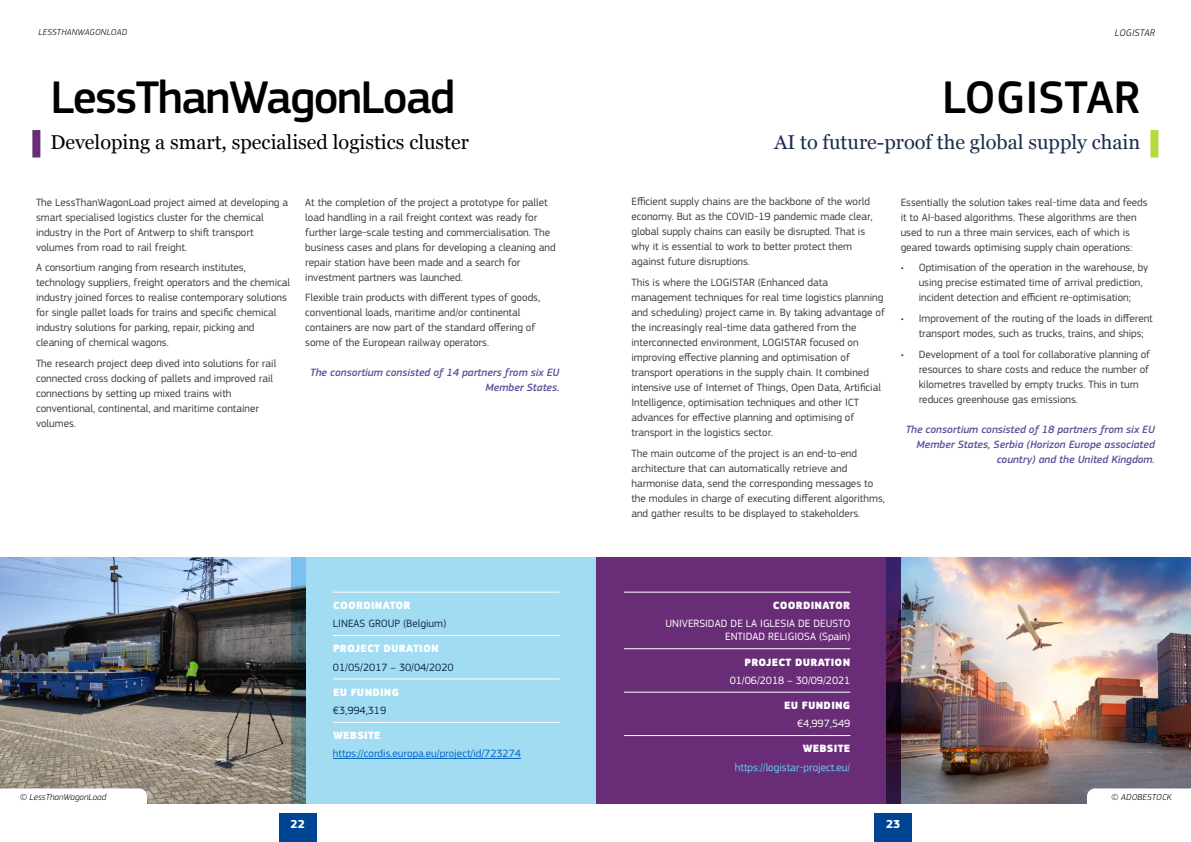
<style>
.page{position:relative;width:1191px;height:842px;background:#fff}
.page>*{position:absolute;margin:0;border:0;box-sizing:border-box;transform-origin:0 0}
.t1{font:500 47.5px "EC Square Sans Pro";letter-spacing:-.035em;color:#000}
.t2{font:500 47.5px "EC Square Sans Pro";color:#000}
.t3{font:20px "Georgia";color:#000}
.t4{font:20px "Georgia";color:#1a2c4c}
.t5{font:700 12px "EC Square Sans Pro";color:#fff}
.t6{font:11px/15px "EC Square Sans Pro";color:#3c3c3b}
.t7{font:italic 500 11px/15px "EC Square Sans Pro";color:#63509c;text-align:right}
.t8{font:900 11px "EC Square Sans Pro Extra";letter-spacing:.02em;color:#fff}
.t9{font:11px/13.2px "EC Square Sans Pro";color:#fff;text-align:right}
.t10{font:11px "EC Square Sans Pro";color:#122b4f}
.t11{font:11px "EC Square Sans Pro";color:#0563c1}
.t12{font:11px "EC Square Sans Pro";color:#70c8f2}
.t13{font:italic 300 10px "EC Square Sans Pro";letter-spacing:.02em;color:#000}
.t14{font:italic 300 9px "EC Square Sans Pro";letter-spacing:.02em;color:#000}
</style>
<div class="page">
<div style="left:874px;top:813px;width:38px;height:29px;background:#004494"></div>
<div style="left:279px;top:813px;width:37px;height:29px;background:#004494"></div>
<div style="left:595px;top:557px;width:305px;height:247px;background:#692d77"></div>
<div style="left:291px;top:557px;width:304px;height:247px;background:#a2dcf2"></div>
<img style="left:886px;top:557px;width:305px;height:247px">
<img style="left:0;top:557px;width:305px;height:247px">
<svg style="left:0;top:788px;width:147px;height:16px"></svg>
<svg style="left:1087px;top:788px;width:104px;height:16px"></svg>
<hr style="left:624px;top:592px;width:226px;height:1px;background:#fff">
<hr style="left:624px;top:648px;width:226px;height:1px;background:#fff">
<hr style="left:624px;top:692px;width:226px;height:1px;background:#fff">
<hr style="left:624px;top:735px;width:226px;height:1px;background:#fff">
<hr style="left:735px;top:771px;width:115px;height:1px;background:#0563c1">
<hr style="left:333px;top:592px;width:226px;height:1px;background:#fff">
<hr style="left:333px;top:635px;width:226px;height:1px;background:#fff">
<hr style="left:333px;top:678px;width:226px;height:1px;background:#fff">
<hr style="left:333px;top:722px;width:226px;height:1px;background:#fff">
<hr style="left:333px;top:758px;width:188px;height:1px;background:#0563c1">
<div style="left:32px;top:130px;width:8px;height:27px;background:#692d77"></div>
<div style="left:1150px;top:130px;width:8px;height:27px;background:#b7d93d"></div>
<p class="t14" style="left:38px;top:27px;width:90px">LESSTHANWAGONLOAD</p>
<p class="t13" style="left:1114px;top:27px;width:42px">LOGISTAR</p>
<h1 class="t1" style="left:50px;top:69px;width:406px">LessThanWagonLoad</h1>
<h1 class="t2" style="left:942px;top:69px;width:200px">LOGISTAR</h1>
<h2 class="t3" style="left:50px;top:128px;width:420px">Developing a smart, specialised logistics cluster</h2>
<h2 class="t4" style="left:774px;top:128px;width:368px">AI to future-proof the global supply chain</h2>
<p class="t6" style="left:36px;top:194px;width:254px">The LessThanWagonLoad project aimed at developing a smart specialised logistics cluster for the chemical industry in the Port of Antwerp to shift transport volumes from road to rail freight.</p>
<p class="t6" style="left:36px;top:260px;width:256px">A consortium ranging from research institutes, technology suppliers, freight operators and the chemical industry joined forces to realise contemporary solutions for single pallet loads for trains and specific chemical industry solutions for parking, repair, picking and cleaning of chemical wagons.</p>
<p class="t6" style="left:36px;top:356px;width:242px">The research project deep dived into solutions for rail connected cross docking of pallets and improved rail connections by setting up mixed trains with conventional, continental, and maritime container volumes.</p>
<p class="t6" style="left:305px;top:195px;width:252px">At the completion of the project a prototype for pallet load handling in a rail freight context was ready for further large-scale testing and commercialisation. The business cases and plans for developing a cleaning and repair station have been made and a search for investment partners was launched.</p>
<p class="t6" style="left:305px;top:290px;width:236px">Flexible train products with different types of goods, conventional loads, maritime and/or continental containers are now part of the standard offering of some of the European railway operators.</p>
<p class="t7" style="left:310px;top:365px;width:251px">The consortium consisted of 14 partners from six EU<br>Member States.</p>
<p class="t8" style="left:333px;top:598px;width:79px">COORDINATOR</p>
<p class="t10" style="left:333px;top:617px;width:115px">LINEAS GROUP (Belgium)</p>
<p class="t8" style="left:333px;top:642px;width:107px">PROJECT DURATION</p>
<p class="t10" style="left:333px;top:660px;width:122px">01/05/2017 – 30/04/2020</p>
<p class="t8" style="left:333px;top:685px;width:67px">EU FUNDING</p>
<p class="t10" style="left:333px;top:704px;width:55px">€3,994,319</p>
<p class="t8" style="left:333px;top:729px;width:49px">WEBSITE</p>
<p class="t11" style="left:333px;top:747px;width:189px">https://cordis.europa.eu/project/id/723274</p>
<p class="t6" style="left:631px;top:194px;width:242px">Efficient supply chains are the backbone of the world economy. But as the COVID-19 pandemic made clear, global supply chains can easily be disrupted. That is why it is essential to work to better protect them against future disruptions.</p>
<p class="t6" style="left:631px;top:275px;width:255px">This is where the LOGISTAR (Enhanced data management techniques for real time logistics planning and scheduling) project came in. By taking advantage of the increasingly real-time data gathered from the interconnected environment, LOGISTAR focused on improving effective planning and optimisation of transport operations in the supply chain. It combined intensive use of Internet of Things, Open Data, Artificial Intelligence, optimisation techniques and other ICT advances for effective planning and optimising of transport in the logistics sector.</p>
<p class="t6" style="left:631px;top:446px;width:255px">The main outcome of the project is an end-to-end architecture that can automatically retrieve and harmonise data, send the corresponding messages to the modules in charge of executing different algorithms, and gather results to be displayed to stakeholders.</p>
<p class="t6" style="left:900px;top:194px;width:248px">Essentially the solution takes real-time data and feeds it to AI-based algorithms. These algorithms are then used to run a three main services, each of which is geared towards optimising supply chain operations:</p>
<p class="t6" style="left:918px;top:260px;width:231px;text-indent:-18px">• Optimisation of the operation in the warehouse, by using precise estimated time of arrival prediction, incident detection and efficient re-optimisation;</p>
<p class="t6" style="left:918px;top:311px;width:236px;text-indent:-18px">• Improvement of the routing of the loads in different transport modes, such as trucks, trains, and ships;</p>
<p class="t6" style="left:918px;top:346px;width:233px;text-indent:-18px">• Development of a tool for collaborative planning of resources to share costs and reduce the number of kilometres travelled by empty trucks. This in turn reduces greenhouse gas emissions.</p>
<p class="t7" style="left:905px;top:422px;width:251px">The consortium consisted of 18 partners from six EU<br>Member States, Serbia (Horizon Europe associated country) and the United Kingdom.</p>
<p class="t8" style="left:772px;top:598px;width:79px">COORDINATOR</p>
<p class="t9" style="left:665px;top:617px;width:186px">UNIVERSIDAD DE LA IGLESIA DE DEUSTO<br>ENTIDAD RELIGIOSA (Spain)</p>
<p class="t8" style="left:744px;top:655px;width:107px">PROJECT DURATION</p>
<p class="t9" style="left:729px;top:673px;width:122px">01/06/2018 – 30/09/2021</p>
<p class="t8" style="left:784px;top:698px;width:67px">EU FUNDING</p>
<p class="t9" style="left:797px;top:717px;width:55px">€4,997,549</p>
<p class="t8" style="left:802px;top:742px;width:49px">WEBSITE</p>
<p class="t12" style="left:735px;top:760px;width:117px">https://logistar-project.eu/</p>
<p class="t14" style="left:20px;top:792px;width:88px">© LESSTHANWAGONLOAD</p>
<p class="t14" style="left:1111px;top:792px;width:16px">© ADOB</p>
<p class="t14" style="left:1142px;top:792px;width:11px">ESTOC</p>
<p class="t14" style="left:1166px;top:792px;width:6px">K</p>
<p class="t5" style="left:290px;top:817px;width:16px">22</p>
<p class="t5" style="left:886px;top:817px;width:16px">23</p>
</div>
